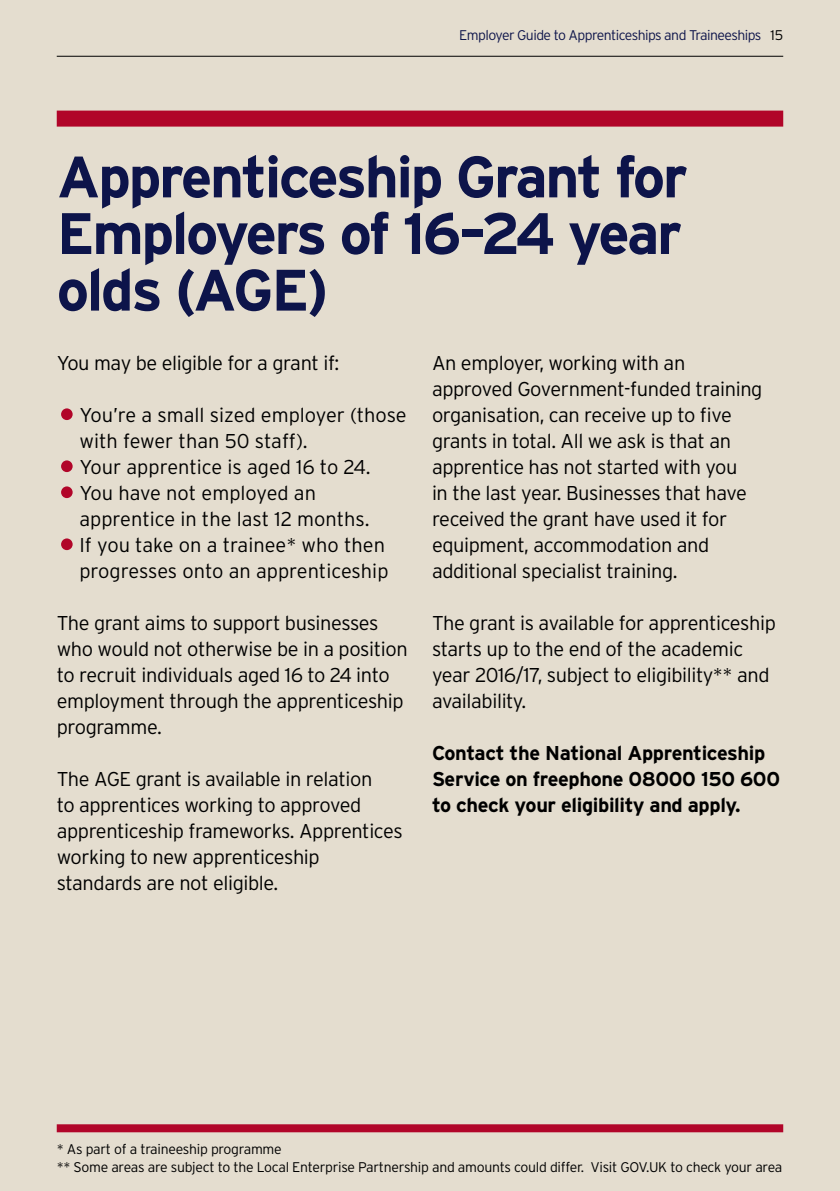
<style>
.page{position:relative;width:840px;height:1191px;background:#fff}
.page>*{position:absolute;margin:0;border:0;box-sizing:border-box;transform-origin:0 0}
.t1{font:700 58.2px/56.6px "Interstate";letter-spacing:-.04em;color:#0d144a;text-align:justify}
.t2{font:300 20px/26px "Interstate";letter-spacing:-.02em;color:#000}
.t3{font:300 20px/26px "Interstate";color:#000}
.t4{font:700 20px/26px "Interstate";letter-spacing:-.02em;color:#000}
.t5{font:300 14px/18px "Interstate";letter-spacing:-.02em;color:#000}
.t6{font:300 14px "Interstate";letter-spacing:-.04em;color:#0d144a}
.s1{color:#000}
.s2{font-size:54px;color:#b10529}
</style>
<div class="page">
<div style="left:0;top:0;width:839px;height:1191px;background:#e4ddcf"></div>
<div style="left:57px;top:111px;width:725px;height:16px;background:#b10529"></div>
<div style="left:57px;top:1124px;width:725px;height:8px;background:#b10529"></div>
<hr style="left:57px;top:56px;width:725px;height:1px;background:#000">
<p class="t6" style="left:459px;top:27px;width:325px">Employer Guide to Apprenticeships and Traineeships <span class="s1">15</span></p>
<h1 class="t1" style="left:57px;top:148px;width:632px">Apprenticeship Grant for Employers of 16–24 year olds (AGE)</h1>
<p class="t2" style="left:57px;top:350px;width:284px">You may be eligible for a grant if:</p>
<p class="t3" style="left:79px;top:402px;width:328px;text-indent:-23px"><span class="s2">•</span>You’re a small sized employer (those with fewer than 50 staff).</p>
<p class="t3" style="left:57px;top:454px;width:315px"><span class="s2">•</span>Your apprentice is aged 16 to 24.</p>
<p class="t3" style="left:79px;top:480px;width:291px;text-indent:-23px"><span class="s2">•</span>You have not employed an apprentice in the last 12 months.</p>
<p class="t3" style="left:57px;top:532px;width:333px;text-align:right"><span class="s2">•</span>If you take on a trainee* who then progresses onto an apprenticeship</p>
<p class="t2" style="left:57px;top:610px;width:352px">The grant aims to support businesses who would not otherwise be in a position to recruit individuals aged 16 to 24 into employment through the apprenticeship programme.</p>
<p class="t2" style="left:57px;top:766px;width:347px">The AGE grant is available in relation<br>to apprentices working to approved apprenticeship frameworks. Apprentices working to new apprenticeship standards are not eligible.</p>
<p class="t2" style="left:432px;top:350px;width:332px">An employer, working with an approved Government-funded training organisation, can receive up to five grants in total. All we ask is that an apprentice has not started with you<br>in the last year. Businesses that have received the grant have used it for equipment, accommodation and additional specialist training.</p>
<p class="t2" style="left:432px;top:610px;width:345px">The grant is available for apprenticeship starts up to the end of the academic year 2016/17, subject to eligibility** and availability.</p>
<p class="t4" style="left:432px;top:740px;width:349px">Contact the National Apprenticeship<br>Service on freephone 08000 150 600 to check your eligibility and apply.</p>
<p class="t5" style="left:57px;top:1140px;width:726px">* As part of a traineeship programme<br>** Some areas are subject to the Local Enterprise Partnership and amounts could differ. Visit GOV.UK to check your area</p>
</div>
